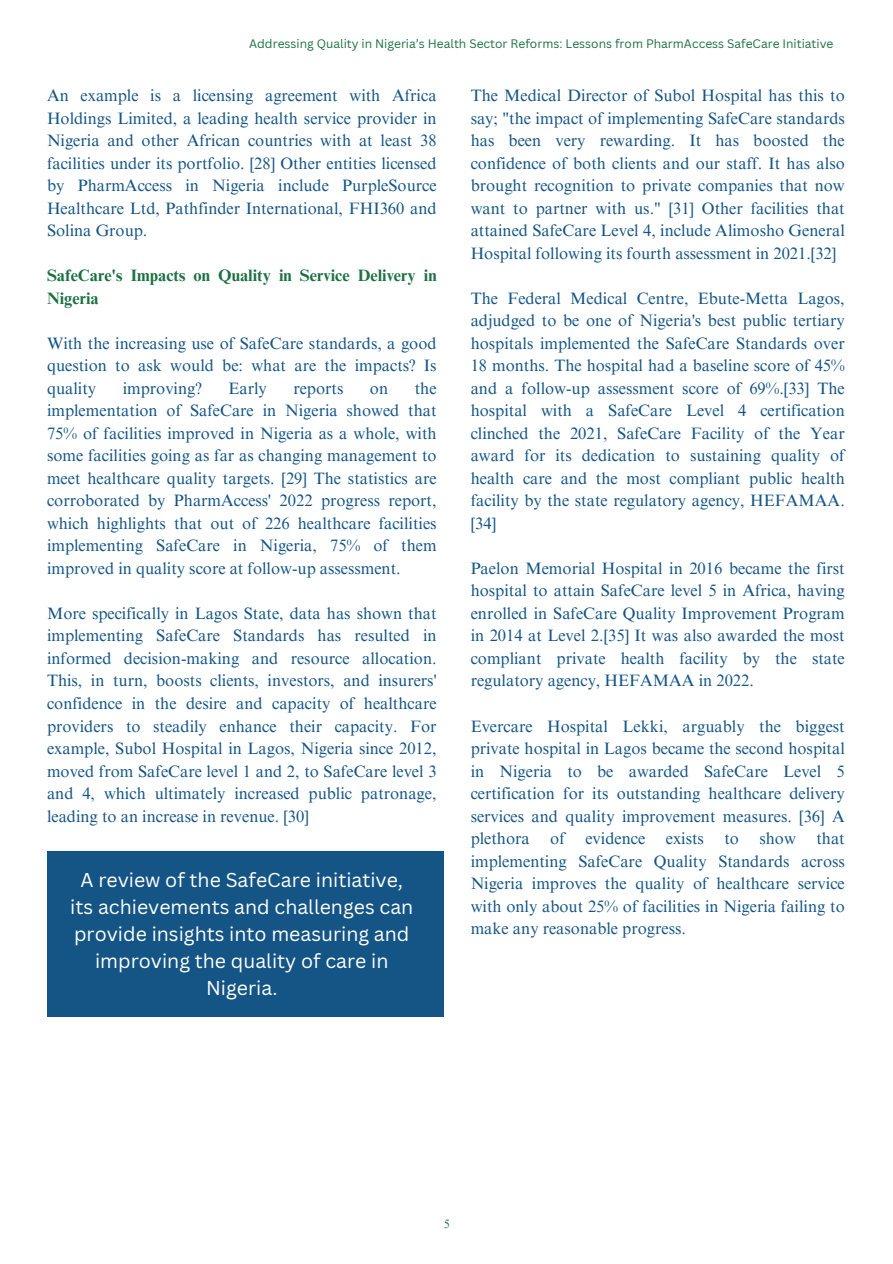
<style>
.page{position:relative;width:893px;height:1264px;background:#fff}
.page>*{position:absolute;margin:0;border:0;box-sizing:border-box;transform-origin:0 0}
.t1{font:19.5px/27px "Canva Sans";color:#fff;text-align:center}
.t2{font:16.5px/22.5px "Times NRMT Pro";color:#155586;text-align:justify}
.t3{font:700 16.5px/22.5px "Times NRMT Pro";color:#1c7142}
.t4{font:12px "Canva Sans";color:#1c7142}
.t5{font:12px "Times NRMT Pro";color:#1c7142}
</style>
<div class="page">
<div style="left:47px;top:851px;width:396px;height:165px;background:#155586"></div>
<h3 class="t4" style="left:249px;top:35px;width:585px">Addressing Quality in Nigeria’s Health Sector Reforms: Lessons from PharmAccess SafeCare Initiative</h3>
<p class="t2" style="left:47px;top:86px;width:391px">An example is a licensing agreement with Africa Holdings Limited, a leading health service provider in Nigeria and other African countries with at least 38 facilities under its portfolio. [28] Other entities licensed by PharmAccess in Nigeria include PurpleSource Healthcare Ltd, Pathfinder International, FHI360 and Solina Group.</p>
<h3 class="t3" style="left:47px;top:266px;width:391px">SafeCare's Impacts on Quality in Service Delivery in<br>Nigeria</h3>
<h2 class="t2" style="left:47px;top:334px;width:391px">With the increasing use of SafeCare standards, a good question to ask would be: what are the impacts? Is quality</h2>
<h2 class="t2" style="left:123px;top:379px;width:80px">improving?</h2>
<h2 class="t2" style="left:228px;top:379px;width:40px">Early</h2>
<h2 class="t2" style="left:293px;top:379px;width:51px">reports</h2>
<h2 class="t2" style="left:370px;top:379px;width:20px">on</h2>
<h2 class="t2" style="left:47px;top:379px;width:391px;text-indent:368px">the implementation of SafeCare in Nigeria showed that 75% of facilities improved in Nigeria as a whole, with some facilities going as far as changing management to meet healthcare quality targets. [29] The statistics are corroborated by PharmAccess' 2022 progress report, which highlights that out of 226 healthcare facilities implementing SafeCare in Nigeria, 75% of them improved in quality score at follow-up assessment.</h2>
<h3 class="t2" style="left:47px;top:604px;width:391px">More specifically in Lagos State, data has shown that implementing SafeCare Standards has resulted in informed decision-making and resource allocation.<br>This, in turn, boosts clients, investors, and insurers' confidence in the desire and capacity of healthcare providers to steadily enhance their capacity. For example, Subol Hospital in Lagos, Nigeria since 2012, moved from SafeCare level 1 and 2, to SafeCare level 3 and 4, which ultimately increased public patronage, leading to an increase in revenue. [30]</h3>
<p class="t1" style="left:70px;top:865px;width:344px">A review of the SafeCare initiative, its achievements and challenges can provide insights into measuring and improving the quality of care in<br>Nigeria.</p>
<h3 class="t2" style="left:470px;top:86px;width:375px">The Medical Director of Subol Hospital has this to say; "the impact of implementing SafeCare standards has been very rewarding. It has boosted the confidence of both clients and our staff. It has also brought recognition to private companies that now want to partner with us." [31] Other facilities that attained SafeCare Level 4, include Alimosho General Hospital following its fourth assessment in 2021.[32]</h3>
<h1 class="t2" style="left:470px;top:289px;width:375px">The Federal Medical Centre, Ebute-Metta Lagos, adjudged to be one of Nigeria's best public tertiary hospitals implemented the SafeCare Standards over 18 months. The hospital had a baseline score of 45% and a follow-up assessment score of 69%.[33] The hospital with a SafeCare Level 4 certification clinched the 2021, SafeCare Facility of the Year award for its dedication to sustaining quality of health care and the most compliant public health facility by the state regulatory agency, HEFAMAA. [34]</h1>
<h3 class="t2" style="left:470px;top:559px;width:375px">Paelon Memorial Hospital in 2016 became the first hospital to attain SafeCare level 5 in Africa, having enrolled in SafeCare Quality Improvement Program in 2014 at Level 2.[35] It was also awarded the most compliant private health facility by the state regulatory agency, HEFAMAA in 2022.</h3>
<h3 class="t2" style="left:470px;top:716px;width:375px">Evercare Hospital Lekki, arguably the biggest private hospital in Lagos became the second hospital in Nigeria to be awarded SafeCare Level 5 certification for its outstanding healthcare delivery services and quality improvement measures. [36] A plethora of evidence exists to show that implementing SafeCare Quality Standards across Nigeria improves the quality of healthcare service with only about 25% of facilities in Nigeria failing to make any reasonable progress.</h3>
<h3 class="t5" style="left:443px;top:1219px;width:8px">5</h3>
</div>
